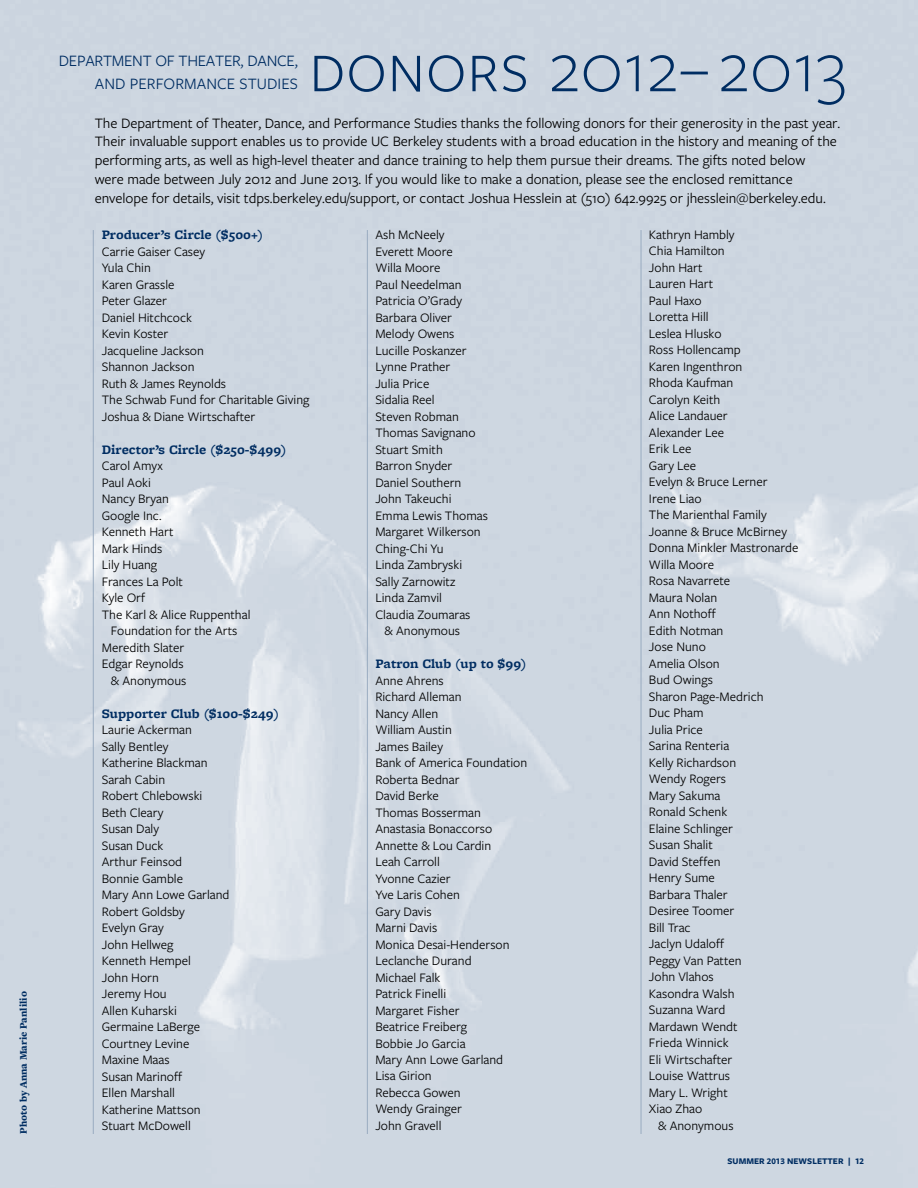
<style>
.page{position:relative;width:918px;height:1188px;background:#fff}
.page>*{position:absolute;margin:0;border:0;box-sizing:border-box;transform-origin:0 0}
.t1{font:300 75px "Freight Sans Pro";color:#002d62}
.t2{font:16.5px "Freight Sans Pro";letter-spacing:-.015em;color:#002d62}
.t3{font:15px/18.8px "Freight Sans Pro";letter-spacing:-.005em;color:#000}
.t4{font:13.5px/16.5px "Freight Sans Pro";color:#000}
.t5{font:700 13.5px "Freight Micro Pro";color:#002d62}
.t6{font:900 10.5px "Freight Text Pro";color:#002d62}
.t7{font:700 9px "Freight Sans Pro";color:#002d62}
</style>
<div class="page">
<hr style="left:367px;top:230px;width:1px;height:904px;background:#99abc0">
<hr style="left:641px;top:230px;width:1px;height:904px;background:#99abc0">
<hr style="left:93px;top:230px;width:1px;height:904px;background:#99abc0">
<p class="t6" style="left:16px;top:1134px;width:144px;rotate:-90deg">Photo by Anna Marie Panlilio</p>
<h1 class="t1" style="left:309px;top:17px;width:539px">donors 2012–2013</h1>
<p class="t3" style="left:95px;top:113px;width:747px">The Department of Theater, Dance, and Performance Studies thanks the following donors for their generosity in the past year.<br>Their invaluable support enables us to provide UC Berkeley students with a broad education in the history and meaning of the performing arts, as well as high-level theater and dance training to help them pursue their dreams. The gifts noted below<br>were made between July 2012 and June 2013. If you would like to make a donation, please see the enclosed remittance envelope for details, visit tdps.berkeley.edu/support, or contact Joshua Hesslein at (510) 642.9925 or jhesslein@berkeley.edu.</p>
<p class="t5" style="left:102px;top:226px;width:163px">Producer’s Circle ($500+)</p>
<p class="t4" style="left:102px;top:243px;width:209px">Carrie Gaiser Casey<br>Yula Chin<br>Karen Grassle<br>Peter Glazer<br>Daniel Hitchcock<br>Kevin Koster<br>Jacqueline Jackson<br>Shannon Jackson<br>Ruth &amp; James Reynolds<br>The Schwab Fund for Charitable Giving<br>Joshua &amp; Diane Wirtschafter</p>
<p class="t5" style="left:102px;top:440px;width:186px">Director’s Circle ($250-$499)</p>
<p class="t4" style="left:102px;top:457px;width:63px">Carol Amyx</p>
<p class="t4" style="left:102px;top:474px;width:51px">Paul Aoki</p>
<p class="t4" style="left:102px;top:490px;width:69px">Nancy Bryan</p>
<p class="t4" style="left:102px;top:507px;width:61px">Google Inc.</p>
<p class="t4" style="left:102px;top:523px;width:73px">Kenneth Hart</p>
<p class="t4" style="left:102px;top:540px;width:62px">Mark Hinds</p>
<p class="t4" style="left:102px;top:556px;width:57px">Lily Huang</p>
<p class="t4" style="left:102px;top:573px;width:83px">Frances La Polt</p>
<p class="t4" style="left:102px;top:589px;width:45px">Kyle Orf</p>
<p class="t4" style="left:102px;top:606px;width:150px">The Karl &amp; Alice Ruppenthal</p>
<p class="t4" style="left:111px;top:622px;width:128px">Foundation for the Arts</p>
<p class="t4" style="left:102px;top:639px;width:84px">Meredith Slater</p>
<p class="t4" style="left:102px;top:655px;width:83px">Edgar Reynolds</p>
<p class="t4" style="left:111px;top:672px;width:77px">&amp; Anonymous</p>
<p class="t5" style="left:102px;top:704px;width:179px">Supporter Club ($100-$249)</p>
<p class="t4" style="left:102px;top:721px;width:129px">Laurie Ackerman<br>Sally Bentley<br>Katherine Blackman<br>Sarah Cabin<br>Robert Chlebowski<br>Beth Cleary<br>Susan Daly<br>Susan Duck<br>Arthur Feinsod<br>Bonnie Gamble<br>Mary Ann Lowe Garland<br>Robert Goldsby<br>Evelyn Gray<br>John Hellweg<br>Kenneth Hempel<br>John Horn<br>Jeremy Hou<br>Allen Kuharski<br>Germaine LaBerge<br>Courtney Levine<br>Maxine Maas<br>Susan Marinoff<br>Ellen Marshall<br>Katherine Mattson<br>Stuart McDowell</p>
<p class="t2" style="left:59px;top:49px;width:21px">Department</p>
<p class="t2" style="left:156px;top:49px;width:42px">of Theater</p>
<p class="t2" style="left:241px;top:49px;width:27px">, Dance</p>
<p class="t2" style="left:295px;top:49px;width:5px">,</p>
<p class="t2" style="left:95px;top:72px;width:11px">and</p>
<p class="t2" style="left:130px;top:72px;width:20px">Performance</p>
<p class="t2" style="left:240px;top:72px;width:18px">Studies</p>
<p class="t4" style="left:649px;top:226px;width:87px">Kathryn Hambly</p>
<p class="t4" style="left:649px;top:242px;width:77px">Chia Hamilton</p>
<p class="t4" style="left:649px;top:259px;width:55px">John Hart</p>
<p class="t4" style="left:649px;top:275px;width:66px">Lauren Hart</p>
<p class="t4" style="left:649px;top:292px;width:54px">Paul Haxo</p>
<p class="t4" style="left:649px;top:308px;width:61px">Loretta Hill</p>
<p class="t4" style="left:649px;top:325px;width:74px">Leslea Hlusko</p>
<p class="t4" style="left:649px;top:341px;width:93px">Ross Hollencamp</p>
<p class="t4" style="left:649px;top:358px;width:95px">Karen Ingenthron</p>
<p class="t4" style="left:649px;top:374px;width:86px">Rhoda Kaufman</p>
<p class="t4" style="left:649px;top:391px;width:73px">Carolyn Keith</p>
<p class="t4" style="left:649px;top:407px;width:80px">Alice Landauer</p>
<p class="t4" style="left:649px;top:424px;width:77px">Alexander Lee</p>
<p class="t4" style="left:649px;top:440px;width:44px">Erik Lee</p>
<p class="t4" style="left:649px;top:457px;width:49px">Gary Lee</p>
<p class="t4" style="left:649px;top:473px;width:120px">Evelyn &amp; Bruce Lerner</p>
<p class="t4" style="left:649px;top:490px;width:54px">Irene Liao</p>
<p class="t4" style="left:649px;top:506px;width:119px">The Marienthal Family</p>
<p class="t4" style="left:649px;top:523px;width:140px">Joanne &amp; Bruce McBirney</p>
<p class="t4" style="left:649px;top:539px;width:151px">Donna Minkler Mastronarde</p>
<p class="t4" style="left:649px;top:556px;width:67px">Willa Moore</p>
<p class="t4" style="left:649px;top:572px;width:83px">Rosa Navarrete</p>
<p class="t4" style="left:649px;top:589px;width:70px">Maura Nolan</p>
<p class="t4" style="left:649px;top:605px;width:69px">Ann Nothoff</p>
<p class="t4" style="left:649px;top:622px;width:76px">Edith Notman</p>
<p class="t4" style="left:649px;top:638px;width:58px">Jose Nuno</p>
<p class="t4" style="left:649px;top:655px;width:72px">Amelia Olson</p>
<p class="t4" style="left:649px;top:671px;width:65px">Bud Owings</p>
<p class="t4" style="left:649px;top:688px;width:116px">Sharon Page-Medrich</p>
<p class="t4" style="left:649px;top:704px;width:56px">Duc Pham</p>
<p class="t4" style="left:649px;top:721px;width:55px">Julia Price</p>
<p class="t4" style="left:649px;top:737px;width:82px">Sarina Renteria</p>
<p class="t4" style="left:649px;top:754px;width:89px">Kelly Richardson</p>
<p class="t4" style="left:649px;top:770px;width:79px">Wendy Rogers</p>
<p class="t4" style="left:649px;top:787px;width:73px">Mary Sakuma</p>
<p class="t4" style="left:649px;top:803px;width:80px">Ronald Schenk</p>
<p class="t4" style="left:649px;top:820px;width:86px">Elaine Schlinger</p>
<p class="t4" style="left:649px;top:836px;width:65px">Susan Shalit</p>
<p class="t4" style="left:649px;top:853px;width:73px">David Steffen</p>
<p class="t4" style="left:649px;top:869px;width:68px">Henry Sume</p>
<p class="t4" style="left:649px;top:886px;width:80px">Barbara Thaler</p>
<p class="t4" style="left:649px;top:902px;width:87px">Desiree Toomer</p>
<p class="t4" style="left:649px;top:919px;width:43px">Bill Trac</p>
<p class="t4" style="left:649px;top:935px;width:77px">Jaclyn Udaloff</p>
<p class="t4" style="left:649px;top:952px;width:94px">Peggy Van Patten</p>
<p class="t4" style="left:649px;top:968px;width:66px">John Vlahos</p>
<p class="t4" style="left:649px;top:985px;width:87px">Kasondra Walsh</p>
<p class="t4" style="left:649px;top:1001px;width:78px">Suzanna Ward</p>
<p class="t4" style="left:649px;top:1018px;width:90px">Mardawn Wendt</p>
<p class="t4" style="left:649px;top:1034px;width:81px">Frieda Winnick</p>
<p class="t4" style="left:649px;top:1051px;width:85px">Eli Wirtschafter</p>
<p class="t4" style="left:649px;top:1067px;width:83px">Louise Wattrus</p>
<p class="t4" style="left:649px;top:1084px;width:80px">Mary L. Wright</p>
<p class="t4" style="left:649px;top:1100px;width:55px">Xiao Zhao</p>
<p class="t4" style="left:658px;top:1117px;width:77px">&amp; Anonymous</p>
<p class="t4" style="left:375px;top:226px;width:71px">Ash McNeely</p>
<p class="t4" style="left:375px;top:242px;width:79px">Everett Moore</p>
<p class="t4" style="left:375px;top:259px;width:67px">Willa Moore</p>
<p class="t4" style="left:375px;top:275px;width:88px">Paul Needelman</p>
<p class="t4" style="left:375px;top:292px;width:88px">Patricia O’Grady</p>
<p class="t4" style="left:375px;top:308px;width:78px">Barbara Oliver</p>
<p class="t4" style="left:375px;top:325px;width:81px">Melody Owens</p>
<p class="t4" style="left:375px;top:341px;width:93px">Lucille Poskanzer</p>
<p class="t4" style="left:375px;top:358px;width:77px">Lynne Prather</p>
<p class="t4" style="left:375px;top:374px;width:55px">Julia Price</p>
<p class="t4" style="left:375px;top:391px;width:61px">Sidalia Reel</p>
<p class="t4" style="left:375px;top:407px;width:85px">Steven Robman</p>
<p class="t4" style="left:375px;top:424px;width:102px">Thomas Savignano</p>
<p class="t4" style="left:375px;top:440px;width:69px">Stuart Smith</p>
<p class="t4" style="left:375px;top:457px;width:79px">Barron Snyder</p>
<p class="t4" style="left:375px;top:473px;width:88px">Daniel Southern</p>
<p class="t4" style="left:375px;top:490px;width:78px">John Takeuchi</p>
<p class="t4" style="left:375px;top:506px;width:114px">Emma Lewis Thomas</p>
<p class="t4" style="left:375px;top:523px;width:107px">Margaret Wilkerson</p>
<p class="t4" style="left:375px;top:539px;width:70px">Ching-Chi Yu</p>
<p class="t4" style="left:375px;top:556px;width:88px">Linda Zambryski</p>
<p class="t4" style="left:375px;top:572px;width:81px">Sally Zarnowitz</p>
<p class="t4" style="left:375px;top:589px;width:68px">Linda Zamvil</p>
<p class="t4" style="left:375px;top:605px;width:97px">Claudia Zoumaras</p>
<p class="t4" style="left:385px;top:622px;width:77px">&amp; Anonymous</p>
<p class="t5" style="left:375px;top:654px;width:153px">Patron Club (up to $99)</p>
<p class="t4" style="left:375px;top:671px;width:153px">Anne Ahrens<br>Richard Alleman<br>Nancy Allen<br>William Austin<br>James Bailey<br>Bank of America Foundation<br>Roberta Bednar<br>David Berke<br>Thomas Bosserman<br>Anastasia Bonaccorso<br>Annette &amp; Lou Cardin<br>Leah Carroll<br>Yvonne Cazier<br>Yve Laris Cohen<br>Gary Davis<br>Marni Davis<br>Monica Desai-Henderson<br>Leclanche Durand<br>Michael Falk<br>Patrick Finelli<br>Margaret Fisher<br>Beatrice Freiberg<br>Bobbie Jo Garcia<br>Mary Ann Lowe Garland<br>Lisa Girion<br>Rebecca Gowen<br>Wendy Grainger<br>John Gravell</p>
<p class="t7" style="left:728px;top:1155px;width:138px">SUMMER 2013 NEWSLETTER | 12</p>
</div>
